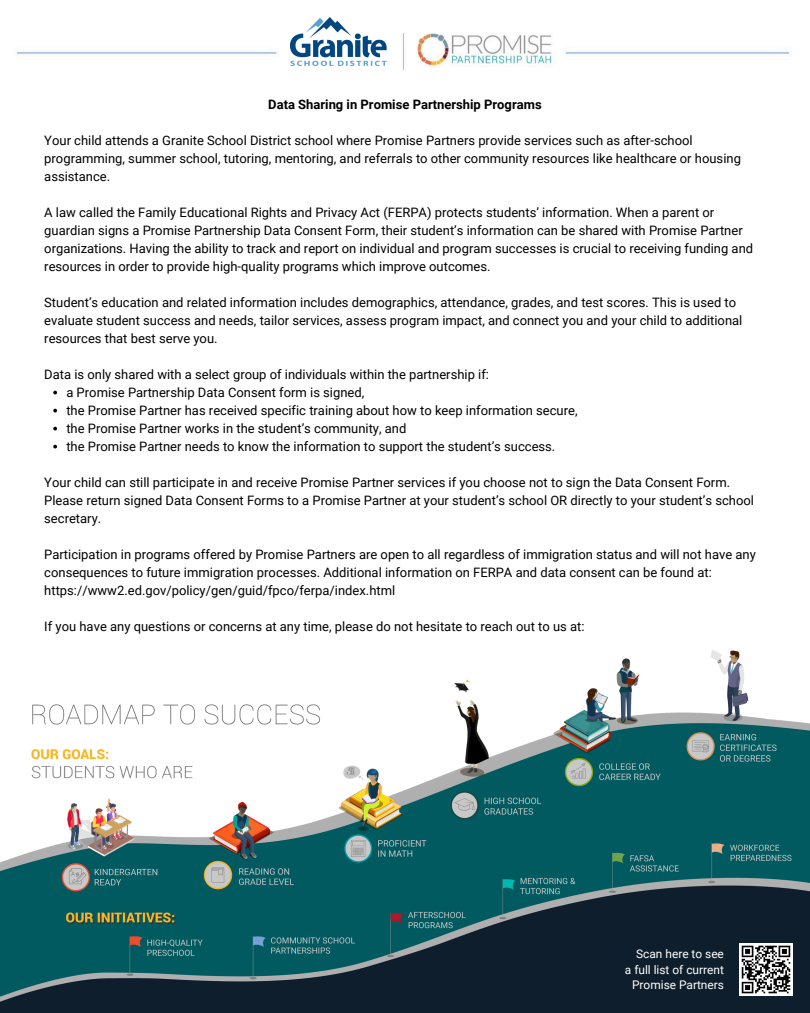
<style>
.page{position:relative;width:810px;height:1013px;background:#fff}
.page>*{position:absolute;margin:0;border:0;box-sizing:border-box;transform-origin:0 0}
.t1{font:13px/18px "Roboto";color:#000}
.t2{font:700 13px "Roboto";color:#000}
.t3{font:11.9px "Roboto";color:#fefefe}
</style>
<div class="page">
<img style="left:16px;top:33px;width:774px;height:37px">
<img style="left:0;top:650px;width:810px;height:362px">
<div style="left:19px;top:622px;width:309px;height:73px;background:#fff"></div>
<div style="left:283px;top:17px;width:112px;height:64px;background:#fff"></div>
<img style="left:291px;top:17px;width:96px;height:49px">
<img style="left:740px;top:943px;width:52px;height:52px">
<svg style="left:53px;top:391px;width:4px;height:3px"></svg>
<svg style="left:53px;top:409px;width:4px;height:3px"></svg>
<svg style="left:53px;top:427px;width:4px;height:3px"></svg>
<svg style="left:53px;top:445px;width:4px;height:3px"></svg>
<p class="t2" style="left:268px;top:96px;width:275px">Data Sharing in Promise Partnership Programs</p>
<p class="t1" style="left:44px;top:131px;width:698px">Your child attends a Granite School District school where Promise Partners provide services such as after-school programming, summer school, tutoring, mentoring, and referrals to other community resources like healthcare or housing assistance.</p>
<p class="t1" style="left:44px;top:203px;width:710px">A law called the Family Educational Rights and Privacy Act (FERPA) protects students’ information. When a parent or guardian signs a Promise Partnership Data Consent Form, their student’s information can be shared with Promise Partner organizations. Having the ability to track and report on individual and program successes is crucial to receiving funding and resources in order to provide high-quality programs which improve outcomes.</p>
<p class="t1" style="left:44px;top:293px;width:700px">Student’s education and related information includes demographics, attendance, grades, and test scores. This is used to evaluate student success and needs, tailor services, assess program impact, and connect you and your child to additional resources that best serve you.</p>
<p class="t1" style="left:44px;top:365px;width:446px">Data is only shared with a select group of individuals within the partnership if:</p>
<p class="t1" style="left:66px;top:383px;width:299px">a Promise Partnership Data Consent form is signed,</p>
<p class="t1" style="left:66px;top:401px;width:513px">the Promise Partner has received specific training about how to keep information secure,</p>
<p class="t1" style="left:66px;top:419px;width:342px">the Promise Partner works in the student’s community, and</p>
<p class="t1" style="left:66px;top:437px;width:491px">the Promise Partner needs to know the information to support the student’s success.</p>
<p class="t1" style="left:44px;top:473px;width:711px">Your child can still participate in and receive Promise Partner services if you choose not to sign the Data Consent Form.<br>Please return signed Data Consent Forms to a Promise Partner at your student’s school OR directly to your student’s school secretary.</p>
<p class="t1" style="left:44px;top:545px;width:713px">Participation in programs offered by Promise Partners are open to all regardless of immigration status and will not have any consequences to future immigration processes. Additional information on FERPA and data consent can be found at:</p>
<p class="t1" style="left:44px;top:581px;width:353px">https://www2.ed.gov/policy/gen/guid/fpco/ferpa/index.html</p>
<p class="t1" style="left:44px;top:617px;width:542px">If you have any questions or concerns at any time, please do not hesitate to reach out to us at:</p>
<p class="t3" style="left:636px;top:946px;width:89px">Scan here to see</p>
<p class="t3" style="left:625px;top:962px;width:100px">a full list of current</p>
<p class="t3" style="left:632px;top:978px;width:93px">Promise Partners</p>
</div>
